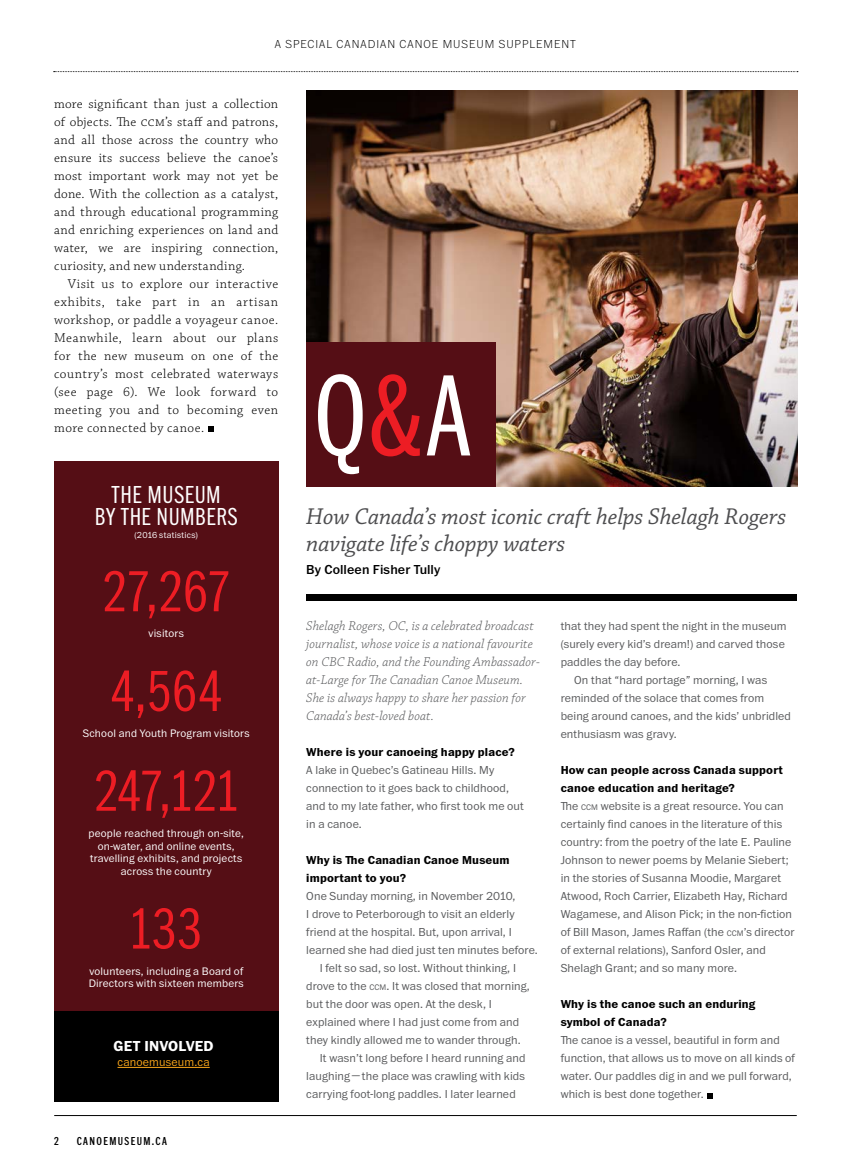
<style>
.page{position:relative;width:851px;height:1175px;background:#fff}
.page>*{position:absolute;margin:0;border:0;box-sizing:border-box;transform-origin:0 0}
.t1{font:300 120px "Franklin Cond ITC Pro";color:#fff}
.t2{font:300 60px "Franklin Cond ITC Pro";letter-spacing:.02em;color:#ed1d24}
.t3{font:300 25.5px/22.5px "Franklin Cond ITC Pro";letter-spacing:.02em;color:#fff;text-align:center}
.t4{font:italic 24px/27px "Chaparral Pro";letter-spacing:-.005em;color:#4d4d4f}
.t5{font:700 15px "Franklin ITC Pro";letter-spacing:.01em;color:#fff}
.t6{font:300 13.5px/18px "Chaparral Pro";letter-spacing:.035em;color:#000;text-align:justify}
.t7{font:italic 300 13.5px/18px "Chaparral Pro";letter-spacing:.005em;color:#58595b}
.t8{font:500 13.5px "Franklin ITC Pro";letter-spacing:.01em;color:#000}
.t9{font:300 12px/18px "Franklin ITC Pro";letter-spacing:.01em;color:#58595b}
.t10{font:700 12px/18px "Franklin ITC Pro";letter-spacing:.015em;color:#000}
.t11{font:100 12px "Franklin ITC Pro";letter-spacing:.085em;color:#000}
.t12{font:500 12px "Franklin Cond ITC Pro";letter-spacing:.115em;color:#000}
.t13{font:300 12px "Franklin ITC Pro";letter-spacing:.015em;color:#faa61a}
.t14{font:300 11.25px/12.8px "Franklin ITC Pro";letter-spacing:.015em;color:#fff;text-align:center}
.t15{font:300 9px "Franklin ITC Pro";letter-spacing:.025em;color:#fff}
.s1{color:#ed1d24}
.s2{font-size:8.4px}
.s3{font-weight:700;color:#000}
</style>
<div class="page">
<hr style="left:54px;top:1115px;width:742px;height:1px;background:#000">
<svg style="left:54px;top:71px;width:743px;height:1px"></svg>
<img style="left:306px;top:90px;width:491px;height:396px">
<div style="left:306px;top:342px;width:189px;height:144px;background:#550e15"></div>
<div style="left:54px;top:461px;width:224px;height:550px;background:#550e15"></div>
<div style="left:54px;top:1011px;width:224px;height:90px;background:#000"></div>
<svg style="left:208px;top:426px;width:6px;height:6px"></svg>
<svg style="left:707px;top:1093px;width:5px;height:5px"></svg>
<div style="left:306px;top:594px;width:491px;height:6px;background:#000"></div>
<hr style="left:117px;top:1067px;width:93px;height:1px;background:#faa61a">
<p class="t11" style="left:275px;top:37px;width:302px">A SPECIAL CANADIAN CANOE MUSEUM SUPPLEMENT</p>
<p class="t6" style="left:54px;top:95px;width:225px">more significant than just a collection of objects. The ccm’s staff and patrons, and all those across the country who ensure its success believe the canoe’s most important work may not yet be done. With the collection as a catalyst, and through educational programming and enriching experiences on land and water, we are inspiring connection, curiosity, and new understanding.</p>
<p class="t6" style="left:54px;top:275px;width:225px;text-indent:14px">Visit us to explore our interactive exhibits, take part in an artisan workshop, or paddle a voyageur canoe.<br>Meanwhile, learn about our plans for the new museum on one of the country’s most celebrated waterways (see page 6). We look forward to meeting you and to becoming even more connected by canoe.</p>
<h3 class="t3" style="left:95px;top:483px;width:144px">THE MUSEUM<br>BY THE NUMBERS</h3>
<p class="t15" style="left:134px;top:530px;width:65px">(2016 statistics)</p>
<h2 class="t2" style="left:103px;top:560px;width:127px">27,267</h2>
<p class="t14" style="left:149px;top:627px;width:37px">visitors</p>
<h2 class="t2" style="left:110px;top:660px;width:113px">4,564</h2>
<p class="t14" style="left:83px;top:727px;width:168px">School and Youth Program visitors</p>
<h2 class="t2" style="left:95px;top:759px;width:144px">247,121</h2>
<p class="t14" style="left:88px;top:827px;width:157px">people reached through on-site, on-water, and online events, travelling exhibits, and projects across the country</p>
<h2 class="t2" style="left:131px;top:897px;width:72px">133</h2>
<p class="t14" style="left:89px;top:965px;width:156px;text-align:left">volunteers, including a Board of<br>Directors with sixteen members</p>
<p class="t5" style="left:114px;top:1037px;width:102px">GET INVOLVED</p>
<p class="t13" style="left:117px;top:1055px;width:94px">canoemuseum.ca</p>
<p class="t12" style="left:54px;top:1134px;width:6px">2</p>
<p class="t12" style="left:77px;top:1134px;width:92px">CANOEMUSEUM.CA</p>
<h1 class="t1" style="left:313px;top:353px;width:159px">Q<span class="s1">&amp;</span>A</h1>
<h3 class="t4" style="left:306px;top:504px;width:481px">How Canada’s most iconic craft helps Shelagh Rogers navigate life’s choppy waters</h3>
<p class="t8" style="left:306px;top:562px;width:136px">By Colleen Fisher Tully</p>
<p class="t7" style="left:306px;top:617px;width:235px">Shelagh Rogers, OC, is a celebrated broadcast journalist, whose voice is a national favourite on CBC Radio, and the Founding Ambassador&shy;at-Large for The Canadian Canoe Museum.<br>She is always happy to share her passion for Canada’s best-loved boat.</p>
<p class="t10" style="left:306px;top:743px;width:210px">Where is your canoeing happy place?</p>
<p class="t9" style="left:306px;top:761px;width:219px">A lake in Quebec’s Gatineau Hills. My connection to it goes back to childhood, and to my late father, who first took me out in a canoe.</p>
<p class="t10" style="left:306px;top:851px;width:205px">Why is The Canadian Canoe Museum important to you?</p>
<p class="t9" style="left:306px;top:887px;width:211px">One Sunday morning, in November 2010,</p>
<p class="t9" style="left:306px;top:905px;width:210px">I drove to Peterborough to visit an elderly</p>
<p class="t9" style="left:306px;top:923px;width:207px">friend at the hospital. But, upon arrival, I</p>
<p class="t9" style="left:306px;top:941px;width:233px">learned she had died just ten minutes before.</p>
<p class="t9" style="left:320px;top:959px;width:198px">I felt so sad, so lost. Without thinking, I</p>
<p class="t9" style="left:306px;top:977px;width:225px">drove to the <span class="s2">CCM</span>. It was closed that morning,</p>
<p class="t9" style="left:306px;top:995px;width:187px">but the door was open. At the desk, I</p>
<p class="t9" style="left:306px;top:1013px;width:214px">explained where I had just come from and</p>
<p class="t9" style="left:306px;top:1031px;width:216px">they kindly allowed me to wander through.</p>
<p class="t9" style="left:320px;top:1049px;width:207px">It wasn’t long before I heard running and</p>
<p class="t9" style="left:306px;top:1067px;width:220px">laughing—the place was crawling with kids</p>
<p class="t9" style="left:306px;top:1085px;width:211px">carrying foot-long paddles. I later learned</p>
<p class="t9" style="left:560px;top:617px;width:227px">that they had spent the night in the museum</p>
<p class="t9" style="left:560px;top:635px;width:226px">(surely every kid’s dream!) and carved those</p>
<p class="t9" style="left:560px;top:653px;width:121px">paddles the day before.</p>
<p class="t9" style="left:574px;top:671px;width:195px">On that “hard portage” morning, I was</p>
<p class="t9" style="left:560px;top:689px;width:205px">reminded of the solace that comes from</p>
<p class="t9" style="left:560px;top:707px;width:232px">being around canoes, and the kids’ unbridled</p>
<p class="t9" style="left:560px;top:725px;width:118px">enthusiasm was gravy.</p>
<p class="t9" style="left:560px;top:761px;width:235px"><span class="s3">How can people across Canada support canoe education and heritage?<br></span>The <span class="s2">CCM</span> website is a great resource. You can certainly find canoes in the literature of this country: from the poetry of the late E. Pauline Johnson to newer poems by Melanie Siebert; in the stories of Susanna Moodie, Margaret Atwood, Roch Carrier, Elizabeth Hay, Richard Wagamese, and Alison Pick; in the non-fiction of Bill Mason, James Raffan (the <span class="s2">CCM</span>’s director of external relations), Sanford Osler, and Shelagh Grant; and so many more.</p>
<p class="t10" style="left:560px;top:995px;width:196px">Why is the canoe such an enduring symbol of Canada?</p>
<p class="t9" style="left:560px;top:1031px;width:236px">The canoe is a vessel, beautiful in form and function, that allows us to move on all kinds of water. Our paddles dig in and we pull forward, which is best done together.</p>
</div>
